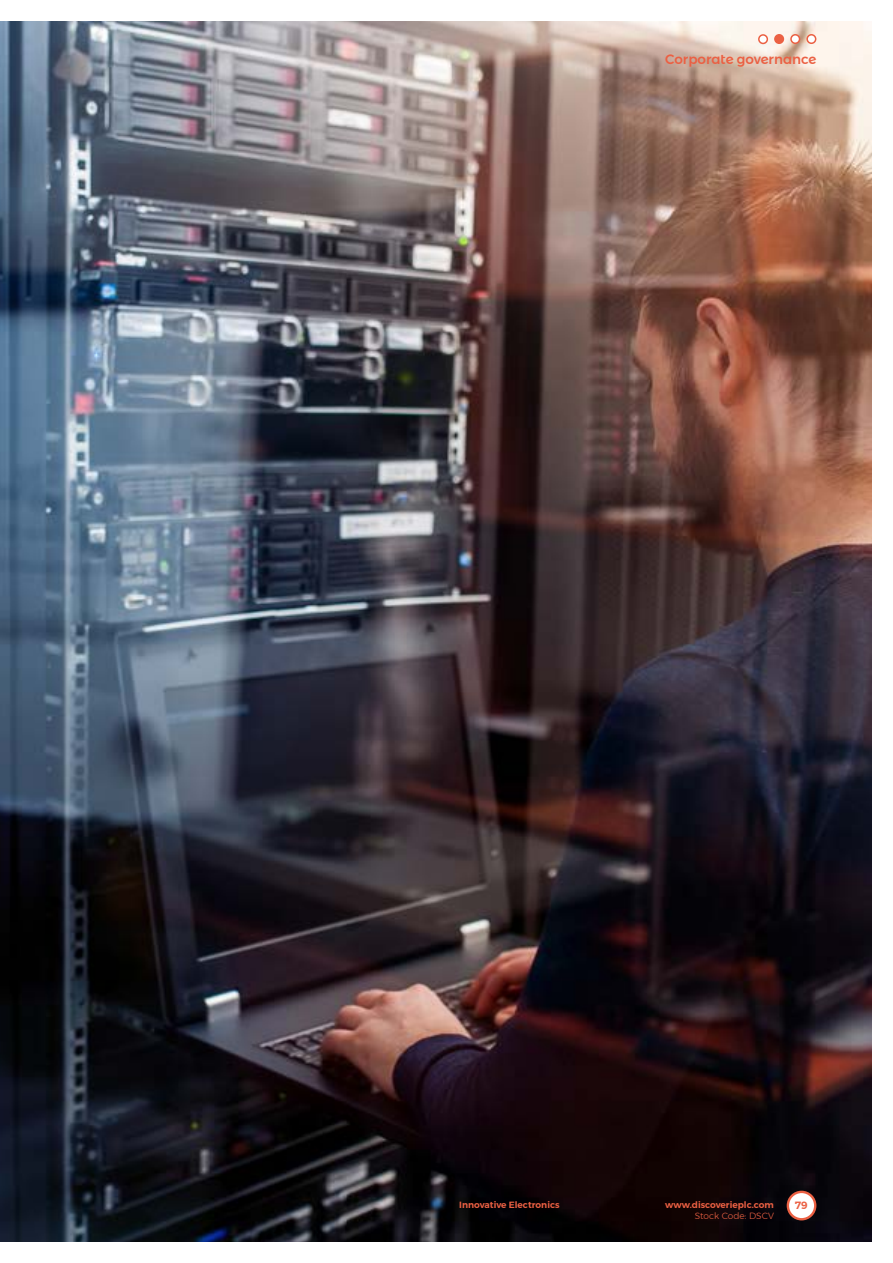
<style>
.page{position:relative;width:893px;height:1263px;background:#fff}
.page>*{position:absolute;margin:0;border:0;box-sizing:border-box;transform-origin:0 0}
.t1{font:500 13.5px "Montserrat";color:#eb6043}
.t2{font:600 10.5px "Montserrat";color:#eb6043}
.t3{font:600 9px "Montserrat";color:#eb6043}
.t4{font:300 9px "Montserrat";color:#eb6043}
</style>
<div class="page">
<img style="left:0;top:21px;width:872px;height:1221px">
<div style="left:791px;top:35px;width:8px;height:8px;background:#fff;border-radius:50%"></div>
<div style="left:790px;top:34px;width:10px;height:10px;border:2px solid #eb6043;border-radius:50%"></div>
<div style="left:807px;top:35px;width:9px;height:8px;background:#fff;border-radius:50%"></div>
<div style="left:806px;top:34px;width:10px;height:10px;border:2px solid #eb6043;border-radius:50%"></div>
<div style="left:788px;top:1192px;width:27px;height:27px;background:#fff;border-radius:50%"></div>
<div style="left:787px;top:1191px;width:29px;height:29px;border:2px solid #eb6043;border-radius:50%"></div>
<div style="left:775px;top:35px;width:8px;height:8px;background:#eb6043;border-radius:50%"></div>
<div style="left:774px;top:34px;width:10px;height:10px;border:2px solid #eb6043;border-radius:50%"></div>
<div style="left:759px;top:35px;width:8px;height:8px;background:#fff;border-radius:50%"></div>
<div style="left:758px;top:34px;width:10px;height:10px;border:2px solid #eb6043;border-radius:50%"></div>
<h1 class="t1" style="left:665px;top:49px;width:153px">Corporate governance</h1>
<p class="t3" style="left:459px;top:1197px;width:102px">Innovative Electronics</p>
<p class="t2" style="left:795px;top:1197px;width:14px">79</p>
<p class="t3" style="left:665px;top:1198px;width:110px">www.discoverieplc.com</p>
<p class="t4" style="left:695px;top:1209px;width:81px">Stock Code: DSCV</p>
</div>
